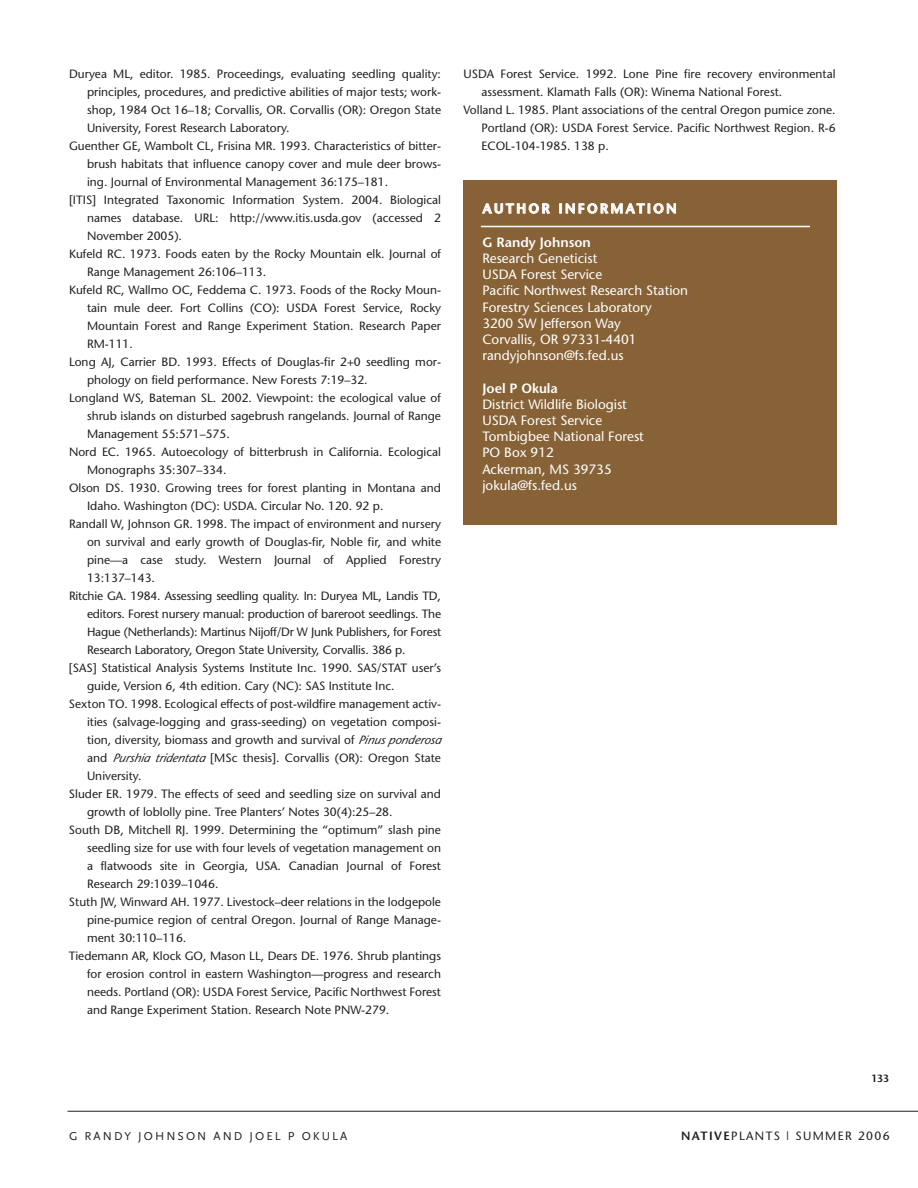
<style>
.page{position:relative;width:918px;height:1188px;background:#fff}
.page>*{position:absolute;margin:0;border:0;box-sizing:border-box;transform-origin:0 0}
.t1{font:13.5px/16.2px "Stone Sans";color:#fff}
.t2{font:600 13.5px "Stone Sans";color:#fff}
.t3{font:600 13.5px "Stone Sans";letter-spacing:.17em;color:#fff}
.t4{font:12px "Stone Sans";color:#231f20}
.t5{font:12px "Scala Sans";letter-spacing:.17em;color:#231f20}
.t6{font:12px "Stone Sans";letter-spacing:.115em;color:#231f20}
.t7{font:600 10.5px "Stone Sans";color:#231f20}
.s1{font-style:italic}
.s2{font-weight:600}
</style>
<div class="page">
<hr style="left:68px;top:1111px;width:850px;height:1px;background:#231f20">
<div style="left:464px;top:180px;width:373px;height:345px;background:#876236"></div>
<hr style="left:481px;top:226px;width:329px;height:1px;background:#fff">
<p class="t4" style="left:69px;top:69px;width:374px">Duryea ML, editor. 1985. Proceedings, evaluating seedling quality:</p>
<p class="t4" style="left:87px;top:87px;width:356px">principles, procedures, and predictive abilities of major tests; work-</p>
<p class="t4" style="left:87px;top:105px;width:356px">shop, 1984 Oct 16–18; Corvallis, OR. Corvallis (OR): Oregon State</p>
<p class="t4" style="left:87px;top:123px;width:204px">University, Forest Research Laboratory.</p>
<p class="t4" style="left:69px;top:141px;width:374px">Guenther GE, Wambolt CL, Frisina MR. 1993. Characteristics of bitter-</p>
<p class="t4" style="left:87px;top:159px;width:356px">brush habitats that influence canopy cover and mule deer brows-</p>
<p class="t4" style="left:87px;top:177px;width:303px">ing. Journal of Environmental Management 36:175–181.</p>
<p class="t4" style="left:69px;top:195px;width:374px">[ITIS] Integrated Taxonomic Information System. 2004. Biological</p>
<p class="t4" style="left:87px;top:213px;width:356px">names database. URL: http://www.itis.usda.gov (accessed 2</p>
<p class="t4" style="left:87px;top:231px;width:97px">November 2005).</p>
<p class="t4" style="left:69px;top:249px;width:374px">Kufeld RC. 1973. Foods eaten by the Rocky Mountain elk. Journal of</p>
<p class="t4" style="left:87px;top:267px;width:181px">Range Management 26:106–113.</p>
<p class="t4" style="left:69px;top:285px;width:374px">Kufeld RC, Wallmo OC, Feddema C. 1973. Foods of the Rocky Moun-</p>
<p class="t4" style="left:87px;top:303px;width:356px">tain mule deer. Fort Collins (CO): USDA Forest Service, Rocky</p>
<p class="t4" style="left:87px;top:321px;width:356px">Mountain Forest and Range Experiment Station. Research Paper</p>
<p class="t4" style="left:87px;top:339px;width:47px">RM-111.</p>
<p class="t4" style="left:69px;top:357px;width:374px">Long AJ, Carrier BD. 1993. Effects of Douglas-fir 2+0 seedling mor-</p>
<p class="t4" style="left:87px;top:375px;width:282px">phology on field performance. New Forests 7:19–32.</p>
<p class="t4" style="left:69px;top:393px;width:374px">Longland WS, Bateman SL. 2002. Viewpoint: the ecological value of</p>
<p class="t4" style="left:87px;top:411px;width:356px">shrub islands on disturbed sagebrush rangelands. Journal of Range</p>
<p class="t4" style="left:87px;top:429px;width:144px">Management 55:571–575.</p>
<p class="t4" style="left:69px;top:447px;width:374px">Nord EC. 1965. Autoecology of bitterbrush in California. Ecological</p>
<p class="t4" style="left:87px;top:465px;width:141px">Monographs 35:307–334.</p>
<p class="t4" style="left:69px;top:483px;width:374px">Olson DS. 1930. Growing trees for forest planting in Montana and</p>
<p class="t4" style="left:87px;top:501px;width:298px">Idaho. Washington (DC): USDA. Circular No. 120. 92 p.</p>
<p class="t4" style="left:69px;top:519px;width:374px">Randall W, Johnson GR. 1998. The impact of environment and nursery</p>
<p class="t4" style="left:87px;top:537px;width:356px">on survival and early growth of Douglas-fir, Noble fir, and white</p>
<p class="t4" style="left:87px;top:555px;width:356px">pine—a case study. Western Journal of Applied Forestry</p>
<p class="t4" style="left:87px;top:573px;width:69px">13:137–143.</p>
<p class="t4" style="left:69px;top:591px;width:374px">Ritchie GA. 1984. Assessing seedling quality. In: Duryea ML, Landis TD,</p>
<p class="t4" style="left:87px;top:609px;width:356px">editors. Forest nursery manual: production of bareroot seedlings. The</p>
<p class="t4" style="left:87px;top:627px;width:356px">Hague (Netherlands): Martinus Nijoff/Dr W Junk Publishers, for Forest</p>
<p class="t4" style="left:87px;top:645px;width:320px">Research Laboratory, Oregon State University, Corvallis. 386 p.</p>
<p class="t4" style="left:69px;top:663px;width:374px">[SAS] Statistical Analysis Systems Institute Inc. 1990. SAS/STAT user’s</p>
<p class="t4" style="left:87px;top:681px;width:309px">guide, Version 6, 4th edition. Cary (NC): SAS Institute Inc.</p>
<p class="t4" style="left:69px;top:699px;width:374px">Sexton TO. 1998. Ecological effects of post-wildfire management activ-</p>
<p class="t4" style="left:87px;top:717px;width:356px">ities (salvage-logging and grass-seeding) on vegetation composi-</p>
<p class="t4" style="left:87px;top:735px;width:358px">tion, diversity, biomass and growth and survival of <span class="s1">Pinus ponderosa</span></p>
<p class="t4" style="left:87px;top:753px;width:356px">and <span class="s1">Purshia tridentata</span> [MSc thesis]. Corvallis (OR): Oregon State</p>
<p class="t4" style="left:87px;top:771px;width:56px">University.</p>
<p class="t4" style="left:69px;top:789px;width:374px">Sluder ER. 1979. The effects of seed and seedling size on survival and</p>
<p class="t4" style="left:87px;top:807px;width:307px">growth of loblolly pine. Tree Planters’ Notes 30(4):25–28.</p>
<p class="t4" style="left:69px;top:825px;width:374px">South DB, Mitchell RJ. 1999. Determining the “optimum” slash pine</p>
<p class="t4" style="left:87px;top:843px;width:355px">seedling size for use with four levels of vegetation management on</p>
<p class="t4" style="left:87px;top:861px;width:356px">a flatwoods site in Georgia, USA. Canadian Journal of Forest</p>
<p class="t4" style="left:87px;top:879px;width:133px">Research 29:1039–1046.</p>
<p class="t4" style="left:69px;top:897px;width:374px">Stuth JW, Winward AH. 1977. Livestock–deer relations in the lodgepole</p>
<p class="t4" style="left:87px;top:915px;width:356px">pine-pumice region of central Oregon. Journal of Range Manage-</p>
<p class="t4" style="left:87px;top:933px;width:101px">ment 30:110–116.</p>
<p class="t4" style="left:69px;top:951px;width:374px">Tiedemann AR, Klock GO, Mason LL, Dears DE. 1976. Shrub plantings</p>
<p class="t4" style="left:87px;top:969px;width:356px">for erosion control in eastern Washington—progress and research</p>
<p class="t4" style="left:87px;top:987px;width:356px">needs. Portland (OR): USDA Forest Service, Pacific Northwest Forest</p>
<p class="t4" style="left:87px;top:1005px;width:304px">and Range Experiment Station. Research Note PNW-279.</p>
<p class="t4" style="left:463px;top:69px;width:374px">USDA Forest Service. 1992. Lone Pine fire recovery environmental</p>
<p class="t4" style="left:482px;top:87px;width:302px">assessment. Klamath Falls (OR): Winema National Forest.</p>
<p class="t4" style="left:463px;top:105px;width:374px">Volland L. 1985. Plant associations of the central Oregon pumice zone.</p>
<p class="t4" style="left:482px;top:123px;width:356px">Portland (OR): USDA Forest Service. Pacific Northwest Region. R-6</p>
<p class="t4" style="left:482px;top:141px;width:129px">ECOL-104-1985. 138 p.</p>
<p class="t3" style="left:483px;top:203px;width:196px">AUTHOR INFORMATION</p>
<p class="t2" style="left:482px;top:237px;width:110px">G Randy Johnson</p>
<p class="t1" style="left:482px;top:252px;width:207px">Research Geneticist<br>USDA Forest Service<br>Pacific Northwest Research Station<br>Forestry Sciences Laboratory<br>3200 SW Jefferson Way<br>Corvallis, OR 97331-4401 randyjohnson@fs.fed.us</p>
<p class="t2" style="left:482px;top:383px;width:77px">Joel P Okula</p>
<p class="t1" style="left:482px;top:397px;width:163px">District Wildlife Biologist<br>USDA Forest Service<br>Tombigbee National Forest<br>PO Box 912<br>Ackerman, MS 39735 jokula@fs.fed.us</p>
<p class="t7" style="left:871px;top:1074px;width:20px">133</p>
<p class="t5" style="left:69px;top:1129px;width:280px">G RANDY JOHNSON AND JOEL P OKULA</p>
<p class="t6" style="left:681px;top:1131px;width:210px"><span class="s2">NATIVE</span>PLANTS | SUMMER 2006</p>
</div>
